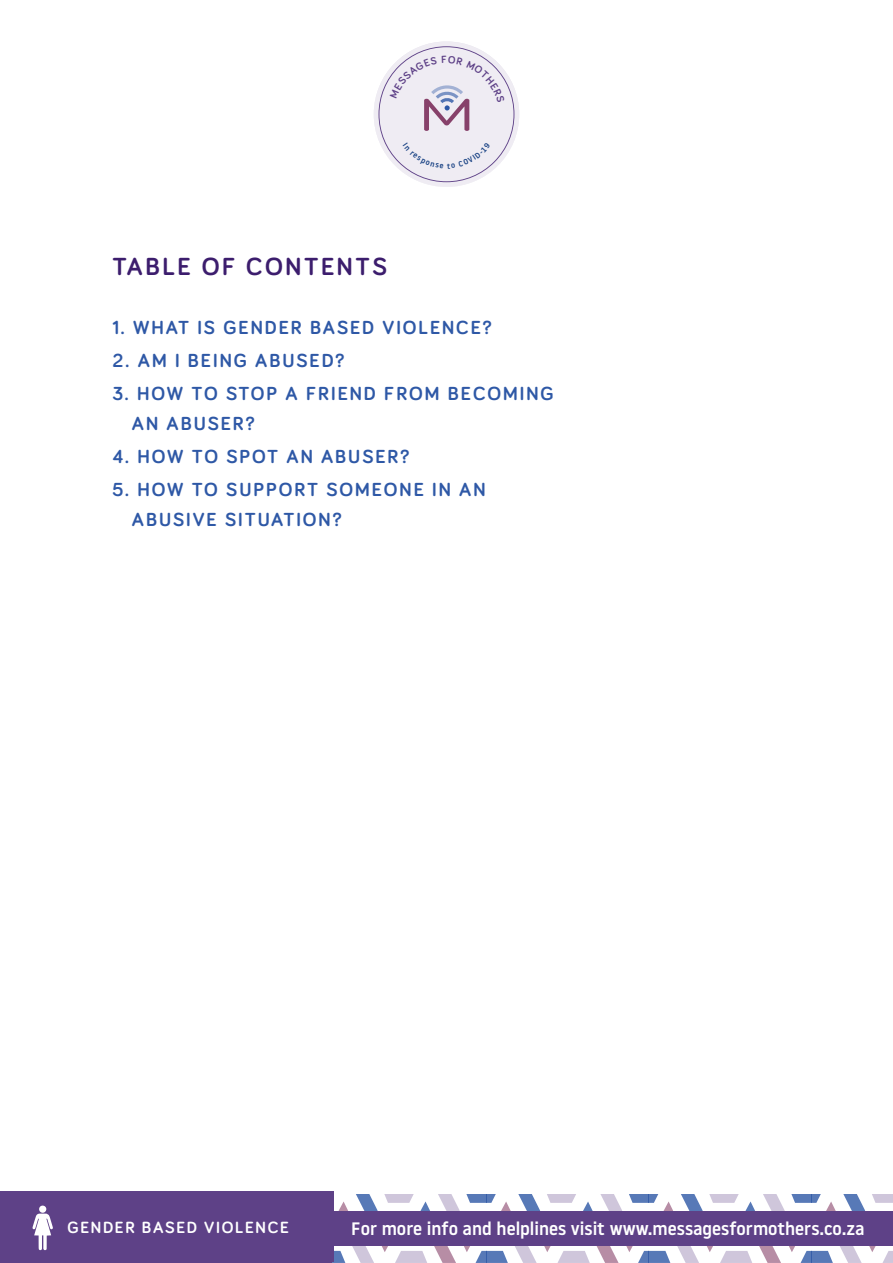
<style>
.page{position:relative;width:893px;height:1263px;background:#fff}
.page>*{position:absolute;margin:0;border:0;box-sizing:border-box;transform-origin:0 0}
.t1{font:700 25.5px "Bariol";letter-spacing:.1em;color:#3c1d6d}
.t2{font:700 19.5px/30px "Bariol";letter-spacing:.1em;color:#2e58a6}
.t3{font:500 18px "Noway";color:#fff}
.t4{font:700 16.8px "Bariol";letter-spacing:.1em;color:#fff}
</style>
<div class="page">
<svg style="left:332px;top:1194px;width:561px;height:69px"></svg>
<div style="left:374px;top:41px;width:145px;height:146px;background:#efecf3;border-radius:50%"></div>
<div style="left:0;top:1191px;width:333px;height:70px;background:#5e4187"></div>
<div style="left:333px;top:1212px;width:560px;height:34px;background:#5e4187"></div>
<div style="left:0;top:1193px;width:332px;height:70px;background:#5e4187"></div>
<svg style="left:32px;top:1206px;width:21px;height:45px"></svg>
<div style="left:39px;top:1205px;width:7px;height:8px;background:#fff;border-radius:50%"></div>
<svg style="left:378px;top:46px;width:136px;height:136px"></svg>
<h1 class="t1" style="left:112px;top:249px;width:276px">TABLE OF CONTENTS</h1>
<p class="t2" style="left:112px;top:312px;width:381px">1. WHAT IS GENDER BASED VIOLENCE?</p>
<p class="t2" style="left:112px;top:345px;width:233px">2. AM I BEING ABUSED?</p>
<p class="t2" style="left:132px;top:378px;width:423px;text-indent:-20px">3. HOW TO STOP A FRIEND FROM BECOMING<br>AN ABUSER?</p>
<p class="t2" style="left:112px;top:441px;width:298px">4. HOW TO SPOT AN ABUSER?</p>
<p class="t2" style="left:132px;top:474px;width:355px;text-indent:-20px">5. HOW TO SUPPORT SOMEONE IN AN<br>ABUSIVE SITUATION?</p>
<p class="t4" style="left:78px;top:1215px;width:140px">MENTAL HEALTH</p>
<p class="t3" style="left:351px;top:1216px;width:515px">For more info and helplines visit www.messagesformothers.co.za</p>
<p class="t4" style="left:67px;top:1216px;width:223px">GENDER BASED VIOLENCE</p>
</div>
